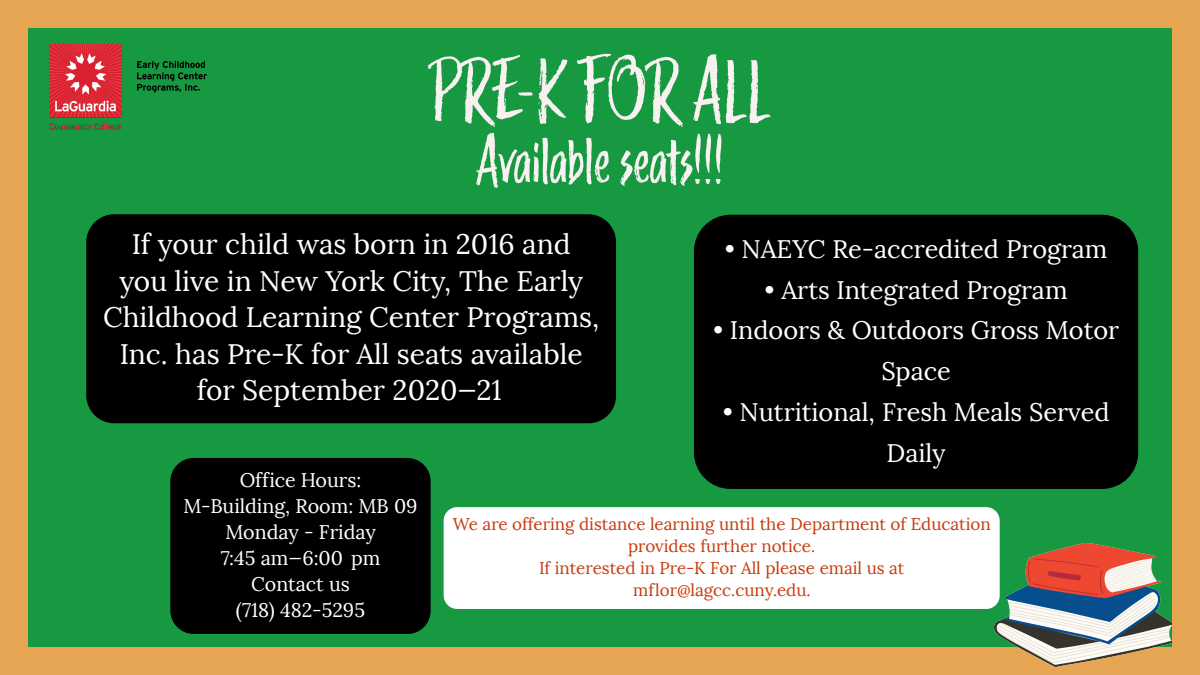
<style>
.page{position:relative;width:1200px;height:675px;background:#e5a552}
.page>*{position:absolute;margin:0;border:0;box-sizing:border-box;transform-origin:0 0}
.t1{font:28.1px/36.6px "Lora";color:#fff;text-align:center}
.t2{font:25.3px/40.7px "Lora";color:#fff;text-align:center}
.t3{font:19.7px/25.8px "Lora";color:#fff;text-align:center}
.t4{font:17px/22.1px "Lora";color:#c93b0d;text-align:center}
</style>
<div class="page">
<div style="left:28px;top:28px;width:1144px;height:619px;background:#179942"></div>
<svg style="left:428px;top:55px;width:140px;height:72px"></svg>
<svg style="left:577px;top:54px;width:106px;height:73px"></svg>
<svg style="left:693px;top:54px;width:78px;height:70px"></svg>
<img style="left:995px;top:544px;width:177px;height:123px">
<img style="left:49px;top:45px;width:157px;height:85px">
<svg style="left:476px;top:133px;width:133px;height:55px"></svg>
<svg style="left:620px;top:134px;width:101px;height:52px"></svg>
<div style="left:86px;top:214px;width:530px;height:209px;background:#000"></div>
<div style="left:694px;top:215px;width:445px;height:274px;background:#000"></div>
<div style="left:170px;top:458px;width:261px;height:176px;background:#000"></div>
<div style="left:444px;top:507px;width:556px;height:102px;background:#fff;border-radius:14px"></div>
<h1 class="t1" style="left:103px;top:226px;width:498px">If your child was born in 2016 and<br>you live in New York City, The Early<br>Childhood Learning Center Programs,<br>Inc. has Pre-K for All seats available for September 2020—21</h1>
<h2 class="t2" style="left:725px;top:229px;width:384px">• NAEYC Re-accredited Program</h2>
<h2 class="t2" style="left:765px;top:270px;width:305px">• Arts Integrated Program</h2>
<h2 class="t2" style="left:713px;top:310px;width:408px">• Indoors &amp; Outdoors Gross Motor<br>Space</h2>
<h2 class="t2" style="left:723px;top:392px;width:388px">• Nutritional, Fresh Meals Served<br>Daily</h2>
<p class="t3" style="left:183px;top:468px;width:236px">Office Hours:<br>M-Building, Room: MB 09<br>Monday - Friday<br>7:45 am—6:00 pm<br>Contact us<br>(718) 482-5295</p>
<p class="t4" style="left:453px;top:513px;width:539px">We are offering distance learning until the Department of Education provides further notice.<br>If interested in Pre-K For All please email us at mflor@lagcc.cuny.edu.</p>
</div>
